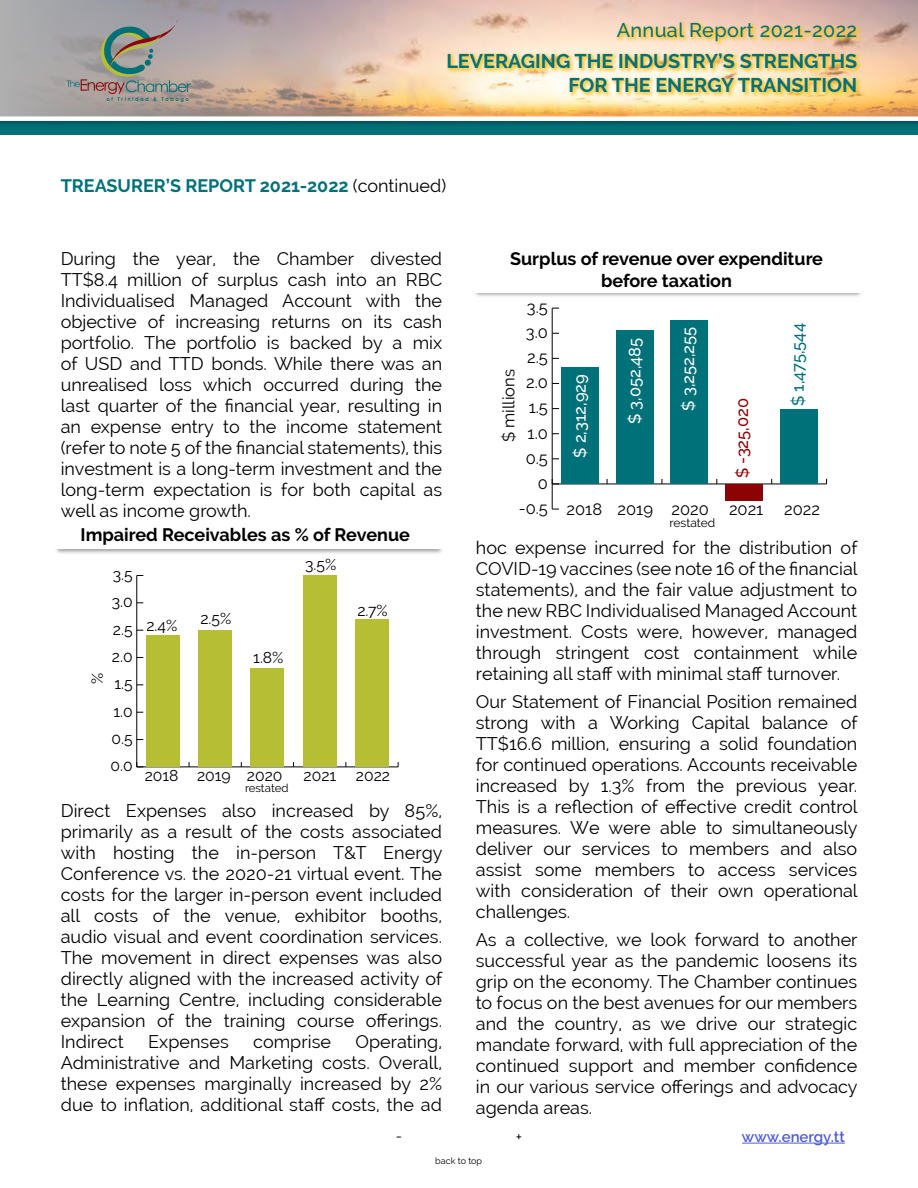
<style>
.page{position:relative;width:918px;height:1188px;background:#fff}
.page>*{position:absolute;margin:0;border:0;box-sizing:border-box;transform-origin:0 0}
.t1{font:700 19.8px/23.7px "Raleway";color:#017179;text-align:right}
.t2{font:500 19.8px "Raleway";letter-spacing:.02em;color:#017179}
.Page_Body_Text_-_Bla{font:18px/21px "Raleway";color:#000;text-align:justify}
.Page_Body_Text_-_Bla-2{font:700 18px/21.6px "Raleway";color:#000;text-align:center}
.Page_Body_Text_-_Bla-3{font:700 18px "Raleway";color:#017179}
.t3{font:16.5px "Raleway";color:#000}
.t4{font:500 16.5px "Raleway";color:#fff}
.t5{font:500 16.5px "Raleway";color:#007179}
.t6{font:500 16.5px "Raleway";color:#8b0304}
.t7{font:15.75px "Raleway";color:#000}
.t8{font:600 15px "Raleway";color:#4f5cd6}
.t9{font:15px "Raleway";color:#000}
.t10{font:12px "Raleway";color:#000}
.t11{font:11.4px "Raleway";color:#000}
.t12{font:9px "Raleway";color:#000}
.s1{font-weight:400;color:#000}
</style>
<div class="page">
<div style="left:0;top:119px;width:918px;height:16px;background:#017179"></div>
<div style="left:0;top:0;width:918px;height:127px;background:#005f66"></div>
<img style="left:0;top:0;width:918px;height:116px">
<div style="left:0;top:116px;width:918px;height:5px;background:#fff"></div>
<hr style="left:742px;top:1143px;width:103px;height:1px;background:#4f5cd6">
<div style="left:614px;top:21px;width:248px;height:26px;background:#ffc52b;opacity:.9"></div>
<div style="left:445px;top:52px;width:417px;height:46px;background:#ffc52b;opacity:.9"></div>
<svg style="left:67px;top:18px;width:124px;height:84px;background:#989894"></svg>
<div style="left:54px;top:542px;width:390px;height:13px;background:#000;opacity:.45"></div>
<div style="left:40px;top:522px;width:423px;height:27px;background:#fff"></div>
<hr style="left:137px;top:767px;width:261px;height:1px;background:#000">
<hr style="left:137px;top:575px;width:1px;height:192px;background:#000">
<svg style="left:137px;top:762px;width:6px;height:6px"></svg>
<div style="left:146px;top:636px;width:34px;height:131px;background:#b6bf34"></div>
<div style="left:198px;top:630px;width:34px;height:137px;background:#b6bf34"></div>
<div style="left:251px;top:668px;width:33px;height:99px;background:#b6bf34"></div>
<div style="left:303px;top:575px;width:33px;height:192px;background:#b6bf34"></div>
<div style="left:355px;top:619px;width:34px;height:148px;background:#b6bf34"></div>
<div style="left:474px;top:285px;width:389px;height:13px;background:#000;opacity:.45"></div>
<div style="left:459px;top:265px;width:423px;height:27px;background:#fff"></div>
<hr style="left:552px;top:484px;width:275px;height:1px;background:#000">
<hr style="left:552px;top:308px;width:1px;height:201px;background:#000">
<svg style="left:552px;top:479px;width:7px;height:6px"></svg>
<div style="left:561px;top:368px;width:37px;height:116px;background:#007179"></div>
<div style="left:616px;top:331px;width:37px;height:153px;background:#007179"></div>
<div style="left:671px;top:321px;width:37px;height:163px;background:#007179"></div>
<div style="left:726px;top:484px;width:37px;height:16px;background:#8b0304"></div>
<div style="left:780px;top:410px;width:38px;height:74px;background:#007179"></div>
<p class="t2" style="left:617px;top:19px;width:242px">Annual Report 2021-2022</p>
<p class="t1" style="left:446px;top:50px;width:412px">LEVERAGING THE INDUSTRY’S STRENGTHS<br>FOR THE ENERGY TRANSITION</p>
<p class="Page_Body_Text_-_Bla-3" style="left:61px;top:176px;width:387px">TREASURER’S REPORT 2021-2022 <span class="s1">(continued)</span></p>
<p class="Page_Body_Text_-_Bla" style="left:61px;top:248px;width:383px">During the year, the Chamber divested TT$8.4 million of surplus cash into an RBC Individualised Managed Account with the objective of increasing returns on its cash portfolio. The portfolio is backed by a mix of USD and TTD bonds. While there was an unrealised loss which occurred during the last quarter of the financial year, resulting in an expense entry to the income statement (refer to note 5 of the financial statements), this investment is a long-term investment and the long-term expectation is for both capital as well as income growth.</p>
<p class="Page_Body_Text_-_Bla-2" style="left:81px;top:524px;width:331px">Impaired Receivables as % of Revenue</p>
<p class="t7" style="left:88px;top:684px;width:13px;rotate:-90deg">%</p>
<p class="t7" style="left:113px;top:565px;width:21px">3.5</p>
<p class="t7" style="left:112px;top:593px;width:22px">3.0</p>
<p class="t7" style="left:113px;top:620px;width:21px">2.5</p>
<p class="t7" style="left:112px;top:647px;width:22px">2.0</p>
<p class="t7" style="left:114px;top:675px;width:20px">1.5</p>
<p class="t7" style="left:113px;top:702px;width:21px">1.0</p>
<p class="t7" style="left:112px;top:729px;width:23px">0.5</p>
<p class="t7" style="left:110px;top:757px;width:24px">0.0</p>
<p class="t7" style="left:146px;top:616px;width:32px">2.4%</p>
<p class="t7" style="left:200px;top:609px;width:32px">2.5%</p>
<p class="t7" style="left:253px;top:649px;width:32px">1.8%</p>
<p class="t7" style="left:305px;top:555px;width:33px">3.5%</p>
<p class="t7" style="left:357px;top:601px;width:32px">2.7%</p>
<p class="t7" style="left:145px;top:766px;width:139px">2018 2019 2020</p>
<p class="t7" style="left:304px;top:766px;width:34px">2021</p>
<p class="t7" style="left:356px;top:766px;width:36px">2022</p>
<p class="t11" style="left:245px;top:782px;width:45px">restated</p>
<p class="Page_Body_Text_-_Bla" style="left:61px;top:800px;width:383px">Direct Expenses also increased by 85%, primarily as a result of the costs associated with hosting the in-person T&amp;T Energy Conference vs. the 2020-21 virtual event. The costs for the larger in-person event included all costs of the venue, exhibitor booths, audio visual and event coordination services.<br>The movement in direct expenses was also directly aligned with the increased activity of the Learning Centre, including considerable expansion of the training course offerings.<br>Indirect</p>
<p class="Page_Body_Text_-_Bla" style="left:61px;top:1031px;width:383px;text-indent:295px">Operating, Administrative and Marketing costs. Overall, these expenses marginally increased by 2% due to inflation, additional staff costs, the ad</p>
<p class="Page_Body_Text_-_Bla" style="left:148px;top:1031px;width:82px">Expenses</p>
<p class="Page_Body_Text_-_Bla" style="left:253px;top:1031px;width:79px">comprise</p>
<p class="Page_Body_Text_-_Bla-2" style="left:510px;top:248px;width:314px">Surplus of revenue over expenditure before taxation</p>
<p class="t3" style="left:527px;top:298px;width:22px">3.5</p>
<p class="t3" style="left:526px;top:323px;width:24px">3.0</p>
<p class="t3" style="left:499px;top:442px;width:75px;rotate:-90deg">$ millions</p>
<p class="t3" style="left:527px;top:348px;width:22px">2.5</p>
<p class="t3" style="left:526px;top:373px;width:23px">2.0</p>
<p class="t3" style="left:529px;top:398px;width:21px">1.5</p>
<p class="t3" style="left:528px;top:423px;width:22px">1.0</p>
<p class="t3" style="left:526px;top:448px;width:24px">0.5</p>
<p class="t3" style="left:538px;top:473px;width:12px">0</p>
<p class="t3" style="left:519px;top:498px;width:31px">-0.5</p>
<p class="t4" style="left:570px;top:458px;width:85px;rotate:-90deg">$ 2,312,929</p>
<p class="t4" style="left:625px;top:424px;width:88px;rotate:-90deg">$ 3,052,485</p>
<p class="t4" style="left:679px;top:411px;width:85px;rotate:-90deg">$ 3,252,255</p>
<p class="t6" style="left:733px;top:478px;width:82px;rotate:-90deg">$ -325,020</p>
<p class="t5" style="left:788px;top:406px;width:85px;rotate:-90deg">$ 1,475,544</p>
<p class="t3" style="left:567px;top:500px;width:198px">2018 2019 2020 2021</p>
<p class="t3" style="left:784px;top:500px;width:37px">2022</p>
<p class="t10" style="left:670px;top:516px;width:47px">restated</p>
<p class="Page_Body_Text_-_Bla" style="left:476px;top:537px;width:383px">hoc expense incurred for the distribution of COVID-19 vaccines (see note 16 of the financial statements), and the fair value adjustment to the new RBC Individualised Managed Account investment. Costs were, however, managed through stringent cost containment while retaining all staff with minimal staff turnover.</p>
<p class="Page_Body_Text_-_Bla" style="left:476px;top:691px;width:383px">Our Statement of Financial Position remained strong with a Working Capital balance of TT$16.6 million, ensuring a solid foundation for continued operations. Accounts receivable increased by 1.3% from the previous year.<br>This is a reflection of effective credit control measures. We were able to simultaneously deliver our services to members and also assist some members to access services with consideration of their own operational challenges.</p>
<p class="Page_Body_Text_-_Bla" style="left:476px;top:929px;width:383px">As a collective, we look forward to another successful year as the pandemic loosens its grip on the economy. The Chamber continues to focus on the best avenues for our members and the country, as we drive our strategic mandate forward, with full appreciation of the continued support and member confidence in our various service offerings and advocacy agenda areas.</p>
<p class="t9" style="left:396px;top:1127px;width:8px">-</p>
<p class="t9" style="left:516px;top:1128px;width:8px">+</p>
<p class="t12" style="left:435px;top:1156px;width:48px">back to top</p>
<p class="t8" style="left:742px;top:1128px;width:104px">www.energy.tt</p>
</div>
